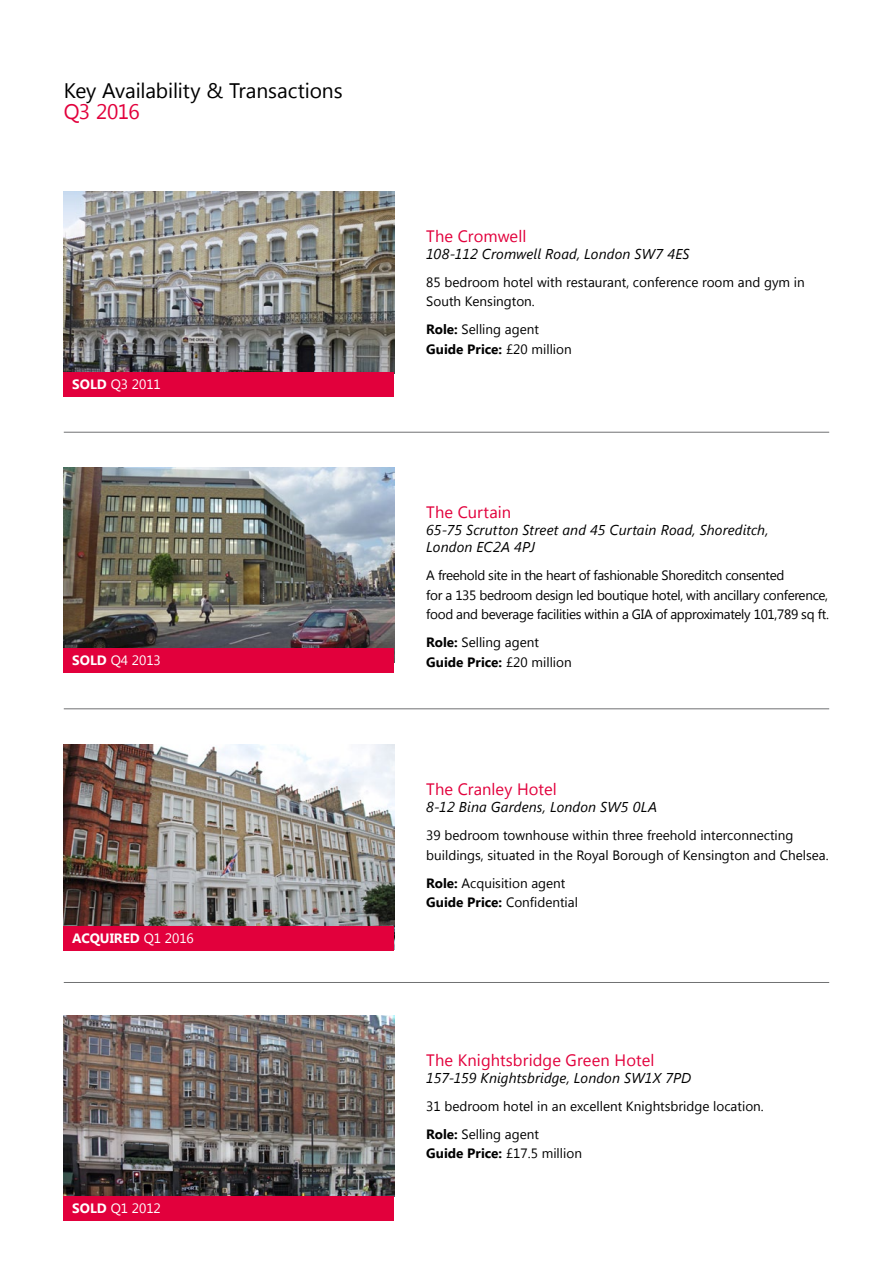
<style>
.page{position:relative;width:893px;height:1263px;background:#fff}
.page>*{position:absolute;margin:0;border:0;box-sizing:border-box;transform-origin:0 0}
.t1{font:21px "Segoe UI";letter-spacing:-.005em;color:#000}
.t2{font:21px "Segoe UI";letter-spacing:-.03em;color:#e2003c}
.t3{font:16.5px "Segoe UI";letter-spacing:.005em;color:#e2003c}
.t4{font:italic 14.25px/17.2px "Segoe UI";letter-spacing:.01em;color:#000}
.t5{font:13.5px/19.5px "Segoe UI";color:#000}
.t6{font:13.5px/19.5px "Segoe UI";letter-spacing:-.025em;color:#000}
.t7{font:13.5px "Segoe UI";color:#fff}
.t8{font:700 13.5px "Segoe UI";color:#000}
.t9{font:700 13.5px "Segoe UI";color:#fff}
.s1{font-weight:700}
.s2{font-weight:400}
</style>
<div class="page">
<hr style="left:64px;top:432px;width:765px;height:1px;background:#707172">
<hr style="left:64px;top:708px;width:765px;height:1px;background:#707172">
<img style="left:64px;top:467px;width:330px;height:181px">
<div style="left:64px;top:648px;width:330px;height:24px;background:#e2003c"></div>
<img style="left:64px;top:1015px;width:330px;height:181px">
<div style="left:64px;top:1196px;width:330px;height:24px;background:#e2003c"></div>
<img style="left:64px;top:191px;width:330px;height:181px">
<div style="left:64px;top:372px;width:330px;height:24px;background:#e2003c"></div>
<img style="left:64px;top:745px;width:330px;height:181px">
<hr style="left:64px;top:982px;width:765px;height:1px;background:#707172">
<div style="left:64px;top:926px;width:330px;height:24px;background:#e2003c"></div>
<h1 class="t1" style="left:64px;top:76px;width:280px">Key Availability &amp; Transactions</h1>
<h1 class="t2" style="left:64px;top:97px;width:77px">Q3 2016</h1>
<p class="t7" style="left:72px;top:375px;width:90px"><span class="s1">SOLD</span> Q3 2011</p>
<p class="t3" style="left:426px;top:224px;width:102px">The Cromwell</p>
<p class="t4" style="left:426px;top:245px;width:265px">108-112 Cromwell Road, London SW7 4ES</p>
<p class="t5" style="left:426px;top:272px;width:380px">85 bedroom hotel with restaurant, conference room and gym in<br>South Kensington.</p>
<p class="t5" style="left:426px;top:319px;width:147px"><span class="s1">Role:</span> Selling agent<br><span class="s1">Guide Price:</span> £20 million</p>
<p class="t3" style="left:426px;top:500px;width:86px">The Curtain</p>
<p class="t4" style="left:426px;top:521px;width:344px">65-75 Scrutton Street and 45 Curtain Road, Shoreditch,<br>London EC2A 4PJ</p>
<p class="t6" style="left:426px;top:565px;width:404px">A freehold site in the heart of fashionable Shoreditch consented<br>for a 135 bedroom design led boutique hotel, with ancillary conference, food and beverage facilities within a GIA of approximately 101,789 sq ft.</p>
<p class="t5" style="left:426px;top:632px;width:114px"><span class="s1">Role:</span> Selling agent</p>
<p class="t7" style="left:72px;top:651px;width:90px"><span class="s1">SOLD</span> Q4 2013</p>
<p class="t8" style="left:426px;top:652px;width:147px">Guide Price: <span class="s2">£20 million</span></p>
<p class="t9" style="left:72px;top:928px;width:46px">Acquired</p>
<p class="t7" style="left:144px;top:929px;width:52px">Q1 2016</p>
<p class="t7" style="left:72px;top:1199px;width:90px"><span class="s1">SOLD</span> Q1 2012</p>
<p class="t3" style="left:426px;top:778px;width:132px">The Cranley Hotel</p>
<p class="t4" style="left:426px;top:798px;width:232px">8-12 Bina Gardens, London SW5 0LA</p>
<p class="t5" style="left:426px;top:825px;width:404px">39 bedroom townhouse within three freehold interconnecting buildings, situated in the Royal Borough of Kensington and Chelsea.</p>
<p class="t5" style="left:426px;top:873px;width:153px"><span class="s1">Role:</span> Acquisition agent<br><span class="s1">Guide Price:</span> Confidential</p>
<p class="t3" style="left:426px;top:1048px;width:230px">The Knightsbridge Green Hotel</p>
<p class="t4" style="left:426px;top:1068px;width:267px">157-159 Knightsbridge, London SW1X 7PD</p>
<p class="t5" style="left:426px;top:1091px;width:339px;line-height:28px">31 bedroom hotel in an excellent Knightsbridge location.<br><span class="s1">Role:</span> Selling agent</p>
<p class="t5" style="left:426px;top:1143px;width:157px"><span class="s1">Guide Price:</span> £17.5 million</p>
</div>
